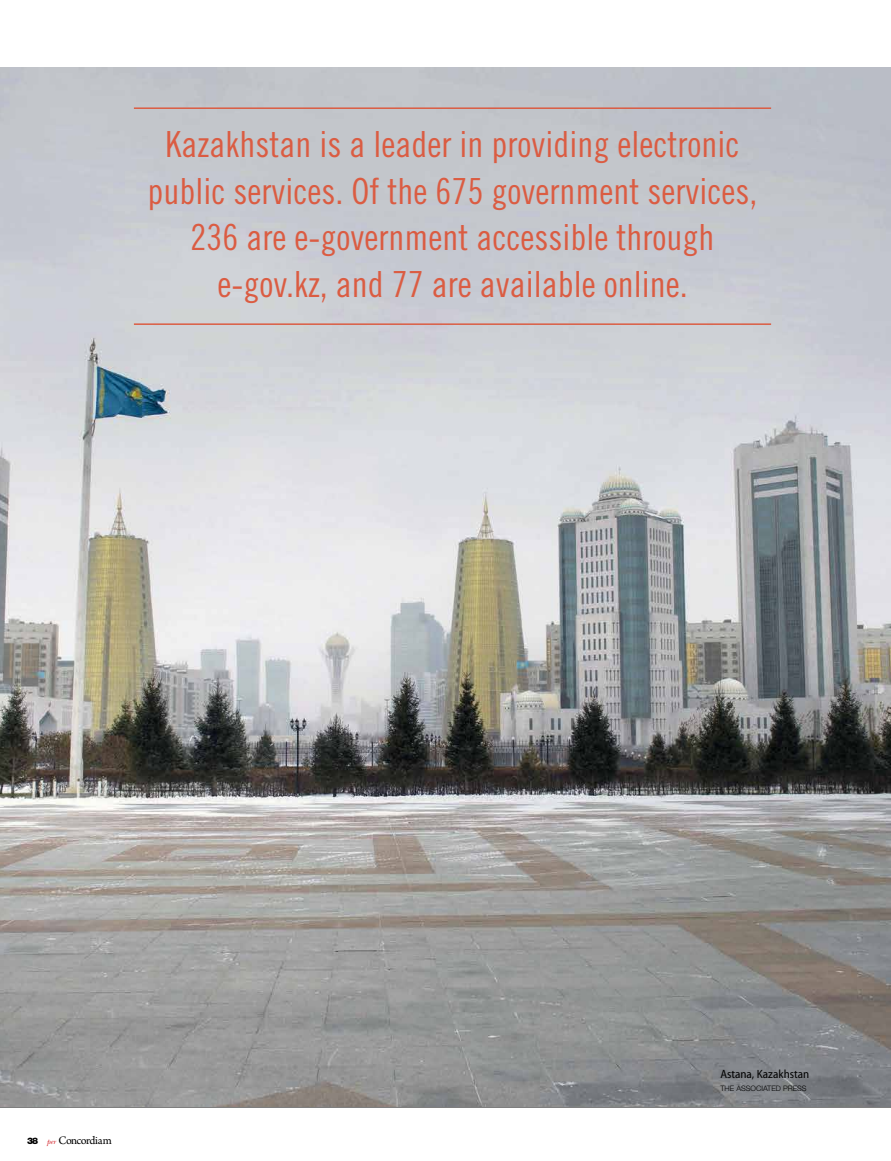
<style>
.page{position:relative;width:891px;height:1161px;background:#fff}
.page>*{position:absolute;margin:0;border:0;box-sizing:border-box;transform-origin:0 0}
.t1{font:36px/46.5px "Trade Gothic LT Std Cn 18";color:#db5c42;text-align:center}
.t2{font:semi-condensed 12px "Myriad Pro";color:#000}
.t3{font:12px "Arno Pro";letter-spacing:-.05em;color:#000}
.t4{font:300 7.5px "Helvetica Neue LT Std";color:#000}
.s1{font-family:"Helvetica Neue LT Std";font-weight:900;font-size:9px}
.s2{font-family:"New Baskerville Std";font-style:italic;font-size:7.5px;color:#d2232a}
</style>
<div class="page">
<hr style="left:0;top:1107px;width:891px;height:1px;background:#000">
<img style="left:0;top:68px;width:891px;height:1039px">
<hr style="left:134px;top:107px;width:637px;height:2px;background:#db5c42">
<hr style="left:134px;top:323px;width:637px;height:2px;background:#db5c42">
<p class="t1" style="left:148px;top:121px;width:611px">Kazakhstan is a leader in providing electronic public services. Of the 675 government services, 236 are e-government accessible through e-gov.kz, and 77 are available online.</p>
<p class="t3" style="left:27px;top:1134px;width:86px"><span class="s1">38</span> <span class="s2">per</span> Concordiam</p>
<p class="t2" style="left:720px;top:1067px;width:91px">Astana, Kazakhstan</p>
<p class="t4" style="left:720px;top:1084px;width:88px">THE ASSOCIATED PRESS</p>
</div>
